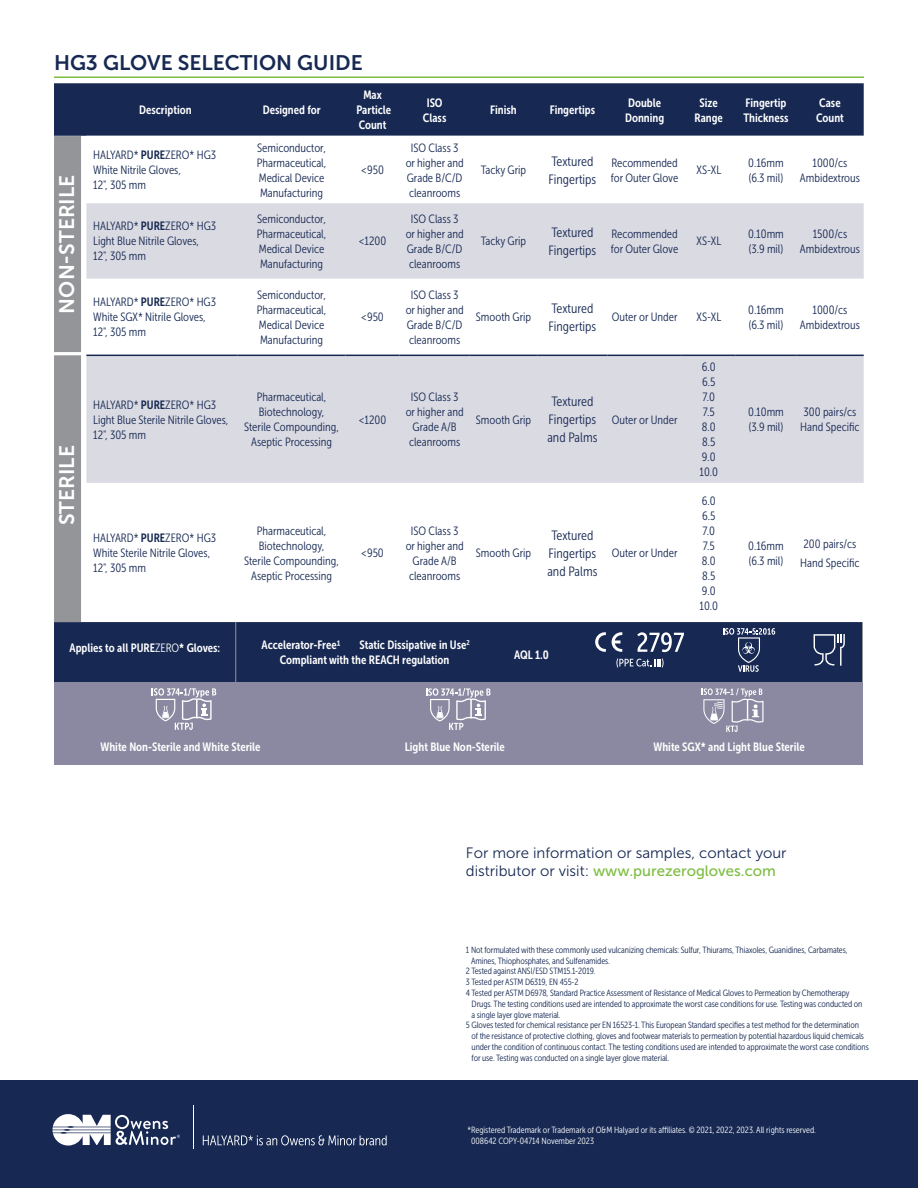
<style>
.page{position:relative;width:918px;height:1188px;background:#fff}
.page>*{position:absolute;margin:0;border:0;box-sizing:border-box;transform-origin:0 0}
.t1{font:21px "Museo Sans 700";color:#172953}
.t2{font:21px "Museo Sans 700";color:#fff}
.t3{font:15px "Museo Sans 500";color:#7dbd41}
.t4{font:15px "Museo Sans 300";color:#172953}
.t5{font:13.5px/18px "Museo Sans Cond 300";color:#172953}
.t6{font:12px/15px "Museo Sans Cond 300";color:#172953}
.t7{font:12px/15px "Museo Sans Cond 700";color:#fff}
.t8{font:9px "Museo Sans Cond 300";letter-spacing:-.01em;color:#172953}
.t9{font:9px/10.8px "Museo Sans Cond 300";color:#fff}
.s1{font-family:"Museo Sans Cond 700"}
.s2{font-family:"Museo Sans Cond 300"}
.s3{font-family:"Museo Sans 300";color:#172953}
</style>
<div class="page">
<div style="left:0;top:1080px;width:918px;height:108px;background:#172953"></div>
<div style="left:54px;top:83px;width:810px;height:53px;background:#172953"></div>
<svg style="left:86px;top:203px;width:778px;height:280px;fill:#dadae2"></svg>
<hr style="left:86px;top:355px;width:152px;height:1px;background:#172953">
<hr style="left:238px;top:355px;width:108px;height:1px;background:#172953">
<hr style="left:346px;top:355px;width:54px;height:1px;background:#172953">
<hr style="left:400px;top:355px;width:70px;height:1px;background:#172953">
<hr style="left:470px;top:355px;width:67px;height:1px;background:#172953">
<hr style="left:537px;top:355px;width:71px;height:1px;background:#172953">
<hr style="left:608px;top:355px;width:74px;height:1px;background:#172953">
<hr style="left:682px;top:355px;width:54px;height:1px;background:#172953">
<hr style="left:736px;top:355px;width:60px;height:1px;background:#172953">
<hr style="left:796px;top:355px;width:68px;height:1px;background:#172953">
<hr style="left:54px;top:76px;width:810px;height:2px;background:#7dbd41">
<div style="left:54px;top:622px;width:808px;height:60px;background:#172953"></div>
<div style="left:54px;top:682px;width:808px;height:83px;background:#8a89a1"></div>
<hr style="left:235px;top:622px;width:1px;height:60px;background:#939598">
<hr style="left:862px;top:622px;width:1px;height:60px;background:#939598">
<svg style="left:616px;top:658px;width:48px;height:9px"></svg>
<svg style="left:637px;top:632px;width:47px;height:20px"></svg>
<svg style="left:595px;top:632px;width:11px;height:20px"></svg>
<svg style="left:612px;top:632px;width:10px;height:20px"></svg>
<svg style="left:814px;top:634px;width:31px;height:32px"></svg>
<svg style="left:723px;top:628px;width:52px;height:44px;background:#3a4a6d"></svg>
<svg style="left:152px;top:688px;width:64px;height:42px"></svg>
<svg style="left:426px;top:688px;width:65px;height:42px"></svg>
<svg style="left:702px;top:688px;width:62px;height:44px"></svg>
<div style="left:54px;top:136px;width:27px;height:216px;background:#939598"></div>
<div style="left:54px;top:355px;width:27px;height:267px;background:#939598"></div>
<hr style="left:193px;top:1105px;width:1px;height:44px;background:#fff">
<svg style="left:53px;top:1114px;width:127px;height:32px"></svg>
<svg style="left:203px;top:1135px;width:184px;height:10px"></svg>
<h1 class="t1" style="left:54px;top:51px;width:310px">HG3 GLOVE SELECTION GUIDE</h1>
<h1 class="t2" style="left:55px;top:314px;width:140px;rotate:-90deg">NON-STERILE</h1>
<h1 class="t2" style="left:55px;top:525px;width:82px;rotate:-90deg">STERILE</h1>
<p class="t7" style="left:139px;top:102px;width:54px">Description</p>
<p class="t7" style="left:263px;top:102px;width:60px">Designed for</p>
<p class="t6" style="left:93px;top:148px;width:124px">HALYARD* <span class="s1">PURE</span>ZERO* HG3<br>White Nitrile Gloves,<br>12", 305 mm</p>
<p class="t6" style="left:257px;top:140px;width:71px">Semiconductor,<br>Pharmaceutical,<br>Medical Device<br>Manufacturing</p>
<p class="t6" style="left:93px;top:219px;width:124px">HALYARD* <span class="s1">PURE</span>ZERO* HG3<br>Light Blue Nitrile Gloves,<br>12", 305 mm</p>
<p class="t6" style="left:257px;top:211px;width:71px">Semiconductor,<br>Pharmaceutical,<br>Medical Device<br>Manufacturing</p>
<p class="t6" style="left:93px;top:295px;width:124px">HALYARD* <span class="s1">PURE</span>ZERO* HG3<br>White SGX* Nitrile Gloves,<br>12", 305 mm</p>
<p class="t6" style="left:257px;top:287px;width:71px">Semiconductor,<br>Pharmaceutical,<br>Medical Device<br>Manufacturing</p>
<p class="t6" style="left:93px;top:397px;width:137px">HALYARD* <span class="s1">PURE</span>ZERO* HG3<br>Light Blue Sterile Nitrile Gloves,<br>12", 305 mm</p>
<p class="t6" style="left:244px;top:390px;width:96px;text-align:center">Pharmaceutical,<br>Biotechnology,<br>Sterile Compounding,<br>Aseptic Processing</p>
<p class="t6" style="left:93px;top:531px;width:124px">HALYARD* <span class="s1">PURE</span>ZERO* HG3<br>White Sterile Nitrile Gloves,<br>12", 305 mm</p>
<p class="t6" style="left:244px;top:523px;width:96px;text-align:center">Pharmaceutical,<br>Biotechnology,<br>Sterile Compounding,<br>Aseptic Processing</p>
<p class="t7" style="left:356px;top:87px;width:36px;text-align:center">Max<br>Particle<br>Count</p>
<p class="t7" style="left:423px;top:95px;width:25px;text-align:center">ISO<br>Class</p>
<p class="t7" style="left:490px;top:102px;width:28px">Finish</p>
<p class="t7" style="left:550px;top:102px;width:47px">Fingertips</p>
<p class="t7" style="left:625px;top:95px;width:41px">Double<br>Donning</p>
<p class="t7" style="left:695px;top:95px;width:30px;text-align:center">Size<br>Range</p>
<p class="t7" style="left:743px;top:95px;width:47px">Fingertip<br>Thickness</p>
<p class="t7" style="left:816px;top:95px;width:29px">Case<br>Count</p>
<p class="t6" style="left:361px;top:163px;width:24px">&lt;950</p>
<p class="t6" style="left:359px;top:234px;width:29px">&lt;1200</p>
<p class="t6" style="left:361px;top:310px;width:24px">&lt;950</p>
<p class="t6" style="left:359px;top:412px;width:29px">&lt;1200</p>
<p class="t6" style="left:361px;top:546px;width:24px">&lt;950</p>
<p class="t6" style="left:406px;top:140px;width:59px;text-align:center">ISO Class 3 or higher and<br>Grade B/C/D cleanrooms</p>
<p class="t6" style="left:406px;top:211px;width:59px;text-align:center">ISO Class 3 or higher and<br>Grade B/C/D cleanrooms</p>
<p class="t6" style="left:406px;top:287px;width:59px;text-align:center">ISO Class 3 or higher and<br>Grade B/C/D cleanrooms</p>
<p class="t6" style="left:406px;top:390px;width:59px;text-align:center">ISO Class 3 or higher and<br>Grade A/B cleanrooms</p>
<p class="t6" style="left:406px;top:523px;width:59px;text-align:center">ISO Class 3 or higher and<br>Grade A/B cleanrooms</p>
<p class="t6" style="left:481px;top:163px;width:47px">Tacky Grip</p>
<p class="t5" style="left:549px;top:152px;width:49px">Textured<br>Fingertips</p>
<p class="t6" style="left:611px;top:155px;width:69px">Recommended for Outer Glove</p>
<p class="t6" style="left:697px;top:163px;width:26px">XS-XL</p>
<p class="t6" style="left:748px;top:155px;width:37px">0.16mm (6.3 mil)</p>
<p class="t6" style="left:800px;top:155px;width:62px;text-align:center">1000/cs<br>Ambidextrous</p>
<p class="t6" style="left:481px;top:234px;width:47px">Tacky Grip</p>
<p class="t5" style="left:549px;top:224px;width:49px">Textured<br>Fingertips</p>
<p class="t6" style="left:611px;top:226px;width:69px">Recommended for Outer Glove</p>
<p class="t6" style="left:697px;top:234px;width:26px">XS-XL</p>
<p class="t6" style="left:748px;top:226px;width:37px">0.10mm (3.9 mil)</p>
<p class="t6" style="left:800px;top:226px;width:62px;text-align:center">1500/cs<br>Ambidextrous</p>
<p class="t6" style="left:476px;top:310px;width:57px">Smooth Grip</p>
<p class="t5" style="left:549px;top:300px;width:49px">Textured<br>Fingertips</p>
<p class="t6" style="left:612px;top:310px;width:67px">Outer or Under</p>
<p class="t6" style="left:697px;top:310px;width:26px">XS-XL</p>
<p class="t6" style="left:748px;top:302px;width:37px">0.16mm (6.3 mil)</p>
<p class="t6" style="left:800px;top:302px;width:62px;text-align:center">1000/cs<br>Ambidextrous</p>
<p class="t6" style="left:476px;top:412px;width:57px">Smooth Grip</p>
<p class="t5" style="left:547px;top:393px;width:51px">Textured<br>Fingertips and Palms</p>
<p class="t6" style="left:612px;top:412px;width:67px">Outer or Under</p>
<p class="t6" style="left:476px;top:546px;width:57px">Smooth Grip</p>
<p class="t5" style="left:547px;top:526px;width:51px">Textured<br>Fingertips and Palms</p>
<p class="t6" style="left:612px;top:546px;width:67px">Outer or Under</p>
<p class="t6" style="left:699px;top:360px;width:20px">6.0<br>6.5<br>7.0<br>7.5<br>8.0<br>8.5<br>9.0<br>10.0</p>
<p class="t6" style="left:699px;top:493px;width:20px">6.0<br>6.5<br>7.0<br>7.5<br>8.0<br>8.5<br>9.0<br>10.0</p>
<p class="t6" style="left:748px;top:405px;width:37px">0.10mm (3.9 mil)</p>
<p class="t6" style="left:800px;top:405px;width:61px">300 pairs/cs<br>Hand Specific</p>
<p class="t6" style="left:748px;top:538px;width:37px">0.16mm (6.3 mil)</p>
<p class="t6" style="left:800px;top:534px;width:61px;line-height:19.2px">200 pairs/cs<br>Hand Specific</p>
<p class="t7" style="left:280px;top:638px;width:192px;text-indent:80px">Static Dissipative in Use<sup>2<br></sup>Compliant with the REACH regulation</p>
<p class="t7" style="left:514px;top:647px;width:36px">AQL 1.0</p>
<p class="t7" style="left:70px;top:640px;width:152px">Applies to all PURE<span class="s2">ZERO</span>* Gloves:</p>
<p class="t7" style="left:262px;top:638px;width:80px">Accelerator-Free1</p>
<p class="t7" style="left:101px;top:739px;width:162px">White Non-Sterile and White Sterile</p>
<p class="t7" style="left:405px;top:739px;width:102px">Light Blue Non-Sterile</p>
<p class="t7" style="left:654px;top:739px;width:153px">White SGX* and Light Blue Sterile</p>
<p class="t4" style="left:466px;top:845px;width:322px">For more information or samples, contact your</p>
<p class="t3" style="left:466px;top:863px;width:312px"><span class="s3">distributor or visit:</span> www.purezerogloves.com</p>
<p class="t8" style="left:466px;top:945px;width:383px">1 Not formulated with these commonly used vulcanizing chemicals: Sulfur, Thiurams, Thiaxoles, Guanidines, Carbamates,</p>
<p class="t8" style="left:471px;top:956px;width:141px">Amines, Thiophosphates, and Sulfenamides.</p>
<p class="t8" style="left:466px;top:966px;width:131px">2 Tested against ANSI/ESD STM15.1-2019.</p>
<p class="t8" style="left:466px;top:977px;width:114px">3 Tested per ASTM D6319, EN 455-2</p>
<p class="t8" style="left:466px;top:988px;width:385px">4 Tested per ASTM D6978, Standard Practice Assessment of Resistance of Medical Gloves to Permeation by Chemotherapy</p>
<p class="t8" style="left:472px;top:999px;width:392px">Drugs. The testing conditions used are intended to approximate the worst case conditions for use. Testing was conducted on</p>
<p class="t8" style="left:472px;top:1010px;width:90px">a single layer glove material.</p>
<p class="t8" style="left:466px;top:1020px;width:395px">5 Gloves tested for chemical resistance per EN 16523-1. This European Standard specifies a test method for the determination</p>
<p class="t8" style="left:472px;top:1031px;width:394px">of the resistance of protective clothing, gloves and footwear materials to permeation by potential hazardous liquid chemicals</p>
<p class="t8" style="left:472px;top:1042px;width:399px">under the condition of continuous contact. The testing conditions used are intended to approximate the worst case conditions</p>
<p class="t8" style="left:472px;top:1053px;width:199px">for use. Testing was conducted on a single layer glove material.</p>
<p class="t9" style="left:471px;top:1125px;width:346px;text-indent:-4px">*Registered Trademark or Trademark of O&amp;M Halyard or its affiliates. © 2021, 2022, 2023. All rights reserved.<br>008642 COPY-04714 November 2023</p>
</div>
